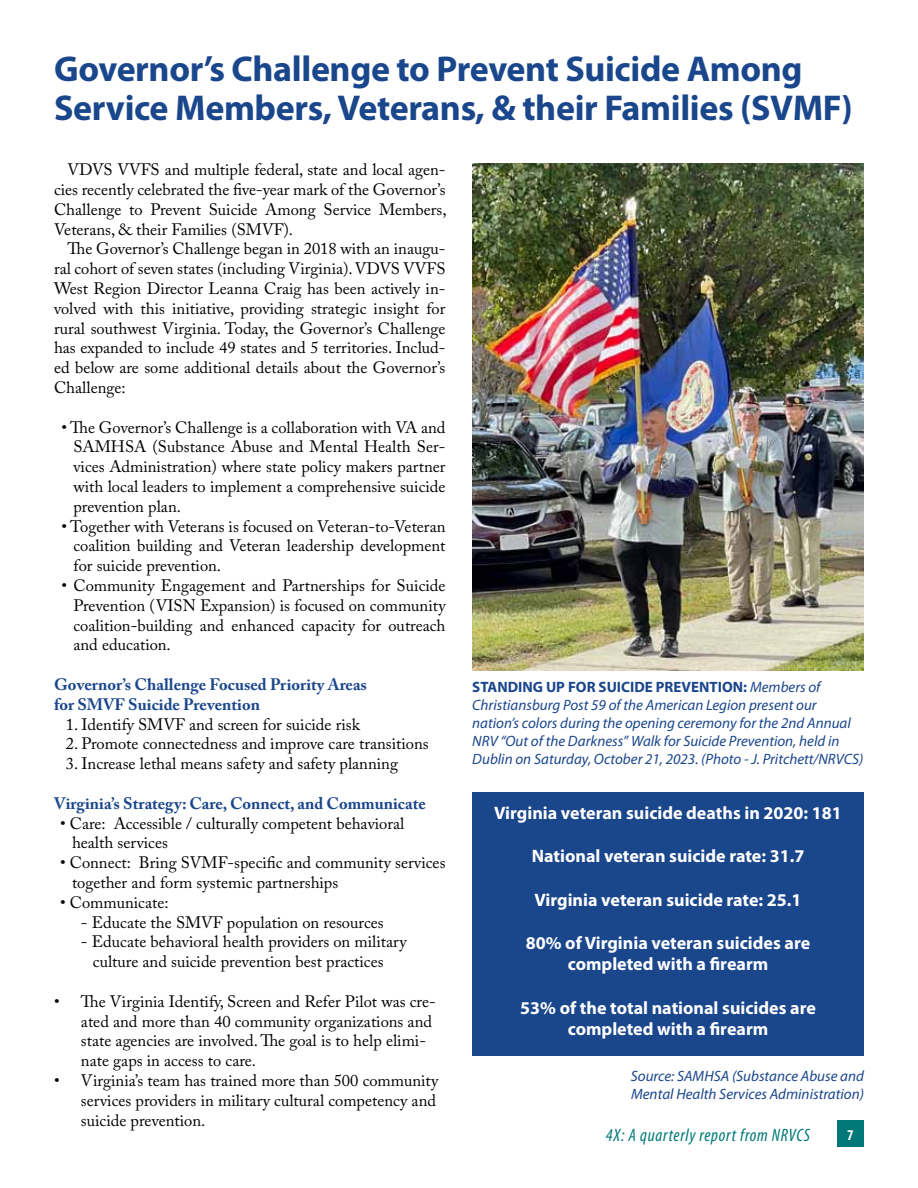
<style>
.page{position:relative;width:918px;height:1188px;background:#fff}
.page>*{position:absolute;margin:0;border:0;box-sizing:border-box;transform-origin:0 0}
.t1{font:700 36px/39px "Myriad Pro";letter-spacing:-.01em;color:#1a468c}
.t2{font:700 18px/21.6px "Myriad Pro";color:#fff;text-align:center}
.t3{font:italic condensed 18px "Myriad Pro";letter-spacing:.04em;color:#007878}
.t4{font:16.5px/19.8px "Adobe Caslon Pro";color:#000;text-align:justify}
.t5{font:700 16.5px/19.8px "Adobe Caslon Pro";color:#1a468c}
.t6{font:italic 15px/18px "Myriad Pro";color:#1a468c}
.t7{font:700 condensed 15px "Myriad Pro";color:#fff}
.s1{font-weight:700;font-style:normal}
</style>
<div class="page">
<div style="left:837px;top:1120px;width:27px;height:28px;background:#007878"></div>
<img style="left:472px;top:163px;width:392px;height:507px">
<div style="left:472px;top:792px;width:392px;height:264px;background:#1a468c"></div>
<h1 class="t1" style="left:54px;top:48px;width:800px">Governor’s Challenge to Prevent Suicide Among<br>Service Members, Veterans, &amp; their Families (SVMF)</h1>
<p class="t4" style="left:54px;top:160px;width:394px;text-indent:13px">VDVS VVFS and multiple federal, state and local agen&shy;cies recently celebrated the five-year mark of the Governor’s Challenge to Prevent Suicide Among Service Members, Veterans, &amp; their Families (SMVF).</p>
<p class="t4" style="left:54px;top:239px;width:393px;text-indent:13px">The Governor’s Challenge began in 2018 with an inaugu&shy;ral cohort of seven states (including Virginia). VDVS VVFS West Region Director Leanna Craig has been actively in&shy;volved with this initiative, providing strategic insight for rural southwest Virginia. Today, the Governor’s Challenge has expanded to include 49 states and 5 territories. Includ&shy;ed below are some additional details about the Governor’s Challenge:</p>
<p class="t4" style="left:74px;top:417px;width:374px;text-indent:-12px">• The Governor’s Challenge is a collaboration with VA and SAMHSA (Substance Abuse and Mental Health Ser&shy;vices Administration) where state policy makers partner with local leaders to implement a comprehensive suicide prevention plan.</p>
<p class="t4" style="left:74px;top:516px;width:373px;text-indent:-12px">• Together with Veterans is focused on Veteran-to-Veteran coalition building and Veteran leadership development for suicide prevention.</p>
<p class="t4" style="left:74px;top:575px;width:374px;text-indent:-12px">• Community Engagement and Partnerships for Suicide Prevention (VISN Expansion) is focused on community coalition-building and enhanced capacity for outreach and education.</p>
<p class="t5" style="left:54px;top:674px;width:315px">Governor’s Challenge Focused Priority Areas for SMVF Suicide Prevention</p>
<p class="t4" style="left:66px;top:714px;width:295px">1. Identify SMVF and screen for suicide risk</p>
<p class="t4" style="left:66px;top:734px;width:364px">2. Promote connectedness and improve care transitions</p>
<p class="t4" style="left:66px;top:754px;width:334px">3. Increase lethal means safety and safety planning</p>
<p class="t5" style="left:54px;top:793px;width:373px">Virginia’s Strategy: Care, Connect, and Communicate</p>
<p class="t4" style="left:72px;top:813px;width:334px;text-indent:-12px">• Care: Accessible / culturally competent behavioral health services</p>
<p class="t4" style="left:72px;top:853px;width:375px;text-indent:-12px">• Connect: Bring SVMF-specific and community services together and form systemic partnerships</p>
<p class="t4" style="left:60px;top:892px;width:110px">• Communicate:</p>
<p class="t4" style="left:81px;top:912px;width:304px">- Educate the SMVF population on resources</p>
<p class="t4" style="left:93px;top:932px;width:315px;text-indent:-12px">- Educate behavioral health providers on military culture and suicide prevention best practices</p>
<p class="t4" style="left:81px;top:991px;width:356px;text-align:left;text-indent:-27px">• The Virginia Identify, Screen and Refer Pilot was cre&shy;ated and more than 40 community organizations and state agencies are involved. The goal is to help elimi&shy;nate gaps in access to care.</p>
<p class="t4" style="left:81px;top:1070px;width:359px;text-align:left;text-indent:-27px">• Virginia’s team has trained more than 500 community services providers in military cultural competency and suicide prevention.</p>
<p class="t6" style="left:472px;top:677px;width:393px"><span class="s1">STANDING UP FOR SUICIDE PREVENTION:</span> Members of Christiansburg Post 59 of the American Legion present our nation’s colors during the opening ceremony for the 2nd Annual NRV “Out of the Darkness” Walk for Suicide Prevention, held in Dublin on Saturday, October 21, 2023. (Photo - J. Pritchett/NRVCS)</p>
<p class="t2" style="left:494px;top:802px;width:349px">Virginia veteran suicide deaths in 2020: 181</p>
<p class="t2" style="left:532px;top:845px;width:274px">National veteran suicide rate: 31.7</p>
<p class="t2" style="left:535px;top:888px;width:268px">Virginia veteran suicide rate: 25.1</p>
<p class="t2" style="left:526px;top:931px;width:286px">80% of Virginia veteran suicides are completed with a firearm</p>
<p class="t2" style="left:520px;top:996px;width:297px">53% of the total national suicides are completed with a firearm</p>
<p class="t6" style="left:631px;top:1067px;width:235px">Source: SAMHSA (Substance Abuse and<br>Mental Health Services Administration)</p>
<p class="t3" style="left:606px;top:1124px;width:206px">4X: A quarterly report from NRVCS</p>
<p class="t7" style="left:847px;top:1125px;width:8px">7</p>
</div>
